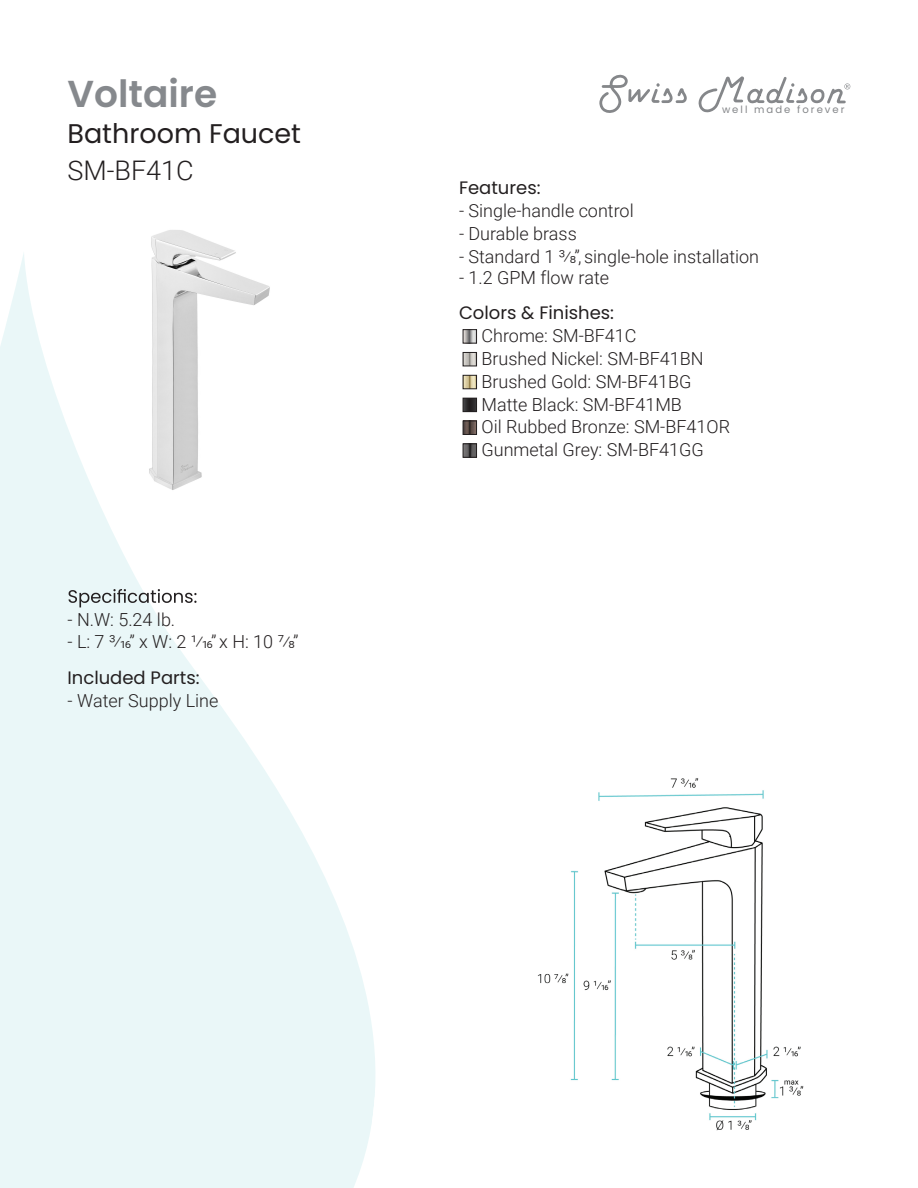
<style>
.page{position:relative;width:918px;height:1188px;background:#fff}
.page>*{position:absolute;margin:0;border:0;box-sizing:border-box;transform-origin:0 0}
.t1{font:600 37.5px "Poppins";color:#86898d}
.t2{font:27px "Poppins";color:#231f20}
.t3{font:300 27px "Roboto";color:#231f20}
.t4{font:300 18px/22.8px "Roboto";color:#231f20}
.t5{font:18px "Poppins";color:#231f20}
.t6{font:10.05px "Poppins";letter-spacing:.2em;color:#85878a}
</style>
<div class="page">
<img style="left:151px;top:230px;width:84px;height:21px">
<svg style="left:0;top:251px;width:375px;height:937px;fill:#eaf7f8"></svg>
<img style="left:537px;top:778px;width:267px;height:353px">
<svg style="left:69px;top:589px;width:128px;height:18px"></svg>
<img style="left:465px;top:331px;width:10px;height:10px">
<div style="left:463px;top:329px;width:14px;height:14px;border:1px solid #231f20"></div>
<img style="left:465px;top:354px;width:10px;height:10px">
<div style="left:463px;top:352px;width:14px;height:14px;border:1px solid #231f20"></div>
<img style="left:465px;top:377px;width:10px;height:10px">
<div style="left:463px;top:375px;width:14px;height:14px;border:1px solid #231f20"></div>
<img style="left:465px;top:400px;width:10px;height:10px">
<div style="left:463px;top:398px;width:14px;height:14px;border:1px solid #231f20"></div>
<img style="left:465px;top:423px;width:10px;height:10px">
<div style="left:463px;top:421px;width:14px;height:14px;border:1px solid #231f20"></div>
<img style="left:465px;top:446px;width:10px;height:10px">
<div style="left:463px;top:444px;width:14px;height:14px;border:1px solid #231f20"></div>
<svg style="left:599px;top:75px;width:88px;height:38px"></svg>
<svg style="left:698px;top:76px;width:152px;height:37px"></svg>
<h1 class="t1" style="left:68px;top:72px;width:151px">Voltaire</h1>
<h2 class="t2" style="left:68px;top:118px;width:235px">Bathroom Faucet</h2>
<h2 class="t3" style="left:68px;top:152px;width:128px">SM-BF41C</h2>
<p class="t4" style="left:68px;top:607px;width:109px">- N.W: 5.24 lb.</p>
<p class="t4" style="left:68px;top:630px;width:233px">- L: 7 ³⁄16” x W: 2 ¹⁄16” x H: 10 7⁄8”</p>
<p class="t5" style="left:68px;top:667px;width:134px">Included Parts:</p>
<p class="t4" style="left:68px;top:688px;width:152px">- Water Supply Line</p>
<p class="t6" style="left:722px;top:104px;width:124px">well made forever</p>
<p class="t5" style="left:459px;top:178px;width:83px">Features:</p>
<p class="t4" style="left:459px;top:199px;width:176px">- Single-handle control</p>
<p class="t4" style="left:459px;top:222px;width:119px">- Durable brass</p>
<p class="t4" style="left:459px;top:244px;width:302px">- Standard 1 ³⁄8”, single-hole installation</p>
<p class="t4" style="left:459px;top:266px;width:152px">- 1.2 GPM flow rate</p>
<p class="t5" style="left:459px;top:303px;width:157px">Colors &amp; Finishes:</p>
<p class="t4" style="left:482px;top:324px;width:250px">Chrome: SM-BF41C<br>Brushed Nickel: SM-BF41BN<br>Brushed Gold: SM-BF41BG<br>Matte Black: SM-BF41MB<br>Oil Rubbed Bronze: SM-BF41OR<br>Gunmetal Grey: SM-BF41GG</p>
</div>
